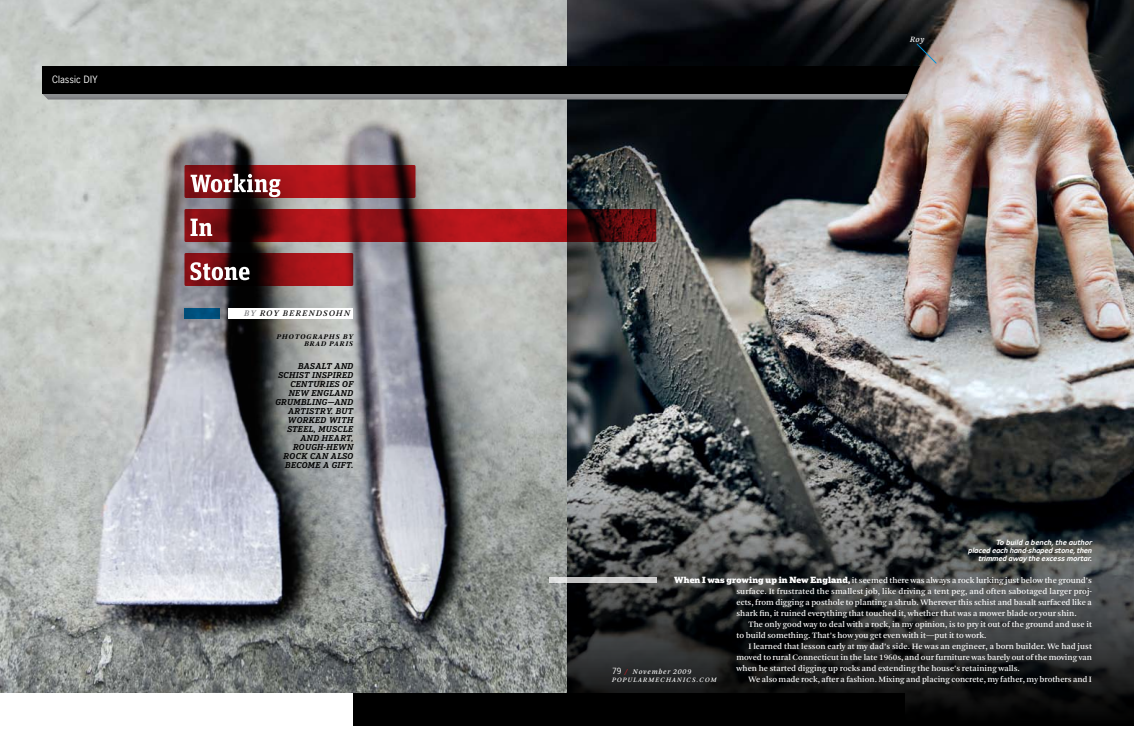
<style>
.page{position:relative;width:1134px;height:756px;background:#fff}
.page>*{position:absolute;margin:0;border:0;box-sizing:border-box;transform-origin:0 0}
.t1{font:9.5px "News Gothic";letter-spacing:.01em;color:#fff}
.t2{font:italic 9px "Arnhem";letter-spacing:.125em;color:#000}
.t3{font:8.6px/11px "Arnhem";color:#fff;text-align:justify}
.t4{font:italic 8.5px "Arnhem";color:#fff}
.t5{font:italic 500 8px/9px "Popular";letter-spacing:.05em;color:#000;text-align:right}
.t6{font:italic 7.5px/8px "Zeppelin 33";letter-spacing:.005em;color:#fff;text-align:right}
.t7{font:italic 700 7.5px/7px "Arnhem";letter-spacing:.125em;color:#000;text-align:right}
.t8{font:italic 7.5px "Arnhem";letter-spacing:.1em;color:#fff}
.t9{font:italic 7px "Arnhem";letter-spacing:.15em;color:#fff}
.s1{color:#77787b}
.s2{font-family:"Popular";font-weight:900;font-size:8.5px}
.s3{font-family:"News Gothic";font-style:normal;font-size:8px}
.s4{font-family:"News Gothic";font-style:normal;font-size:6.5px;color:#ed1c24}
</style>
<div class="page">
<img style="left:567px;top:0;width:567px;height:396px">
<svg style="left:567px;top:396px;width:567px;height:330px;background:#383a3b"></svg>
<img style="left:0;top:0;width:567px;height:693px">
<svg style="left:184px;top:165px;width:232px;height:33px;background:#8c1116"></svg>
<svg style="left:184px;top:253px;width:169px;height:33px;background:#7a0e13"></svg>
<div style="left:229px;top:308px;width:124px;height:11px;background:#fff"></div>
<div style="left:184px;top:308px;width:36px;height:11px;background:#00507c"></div>
<svg style="left:42px;top:94px;width:856px;height:6px;background:#838587"></svg>
<div style="left:42px;top:66px;width:1050px;height:28px;background:#000"></div>
<svg style="left:184px;top:209px;width:472px;height:33px;background:#800f13"></svg>
<svg style="left:549px;top:578px;width:107px;height:5px"></svg>
<div style="left:353px;top:693px;width:552px;height:33px;background:#000"></div>
<img style="left:898px;top:54px;width:218px;height:56px">
<svg style="left:191px;top:174px;width:89px;height:23px"></svg>
<svg style="left:190px;top:219px;width:22px;height:17px"></svg>
<svg style="left:190px;top:262px;width:60px;height:18px"></svg>
<svg style="left:916px;top:43px;width:21px;height:21px"></svg>
<p class="t1" style="left:52px;top:74px;width:47px">Classic DIY</p>
<p class="t2" style="left:244px;top:309px;width:107px"><span class="s1">BY</span> ROY BERENDSOHN</p>
<p class="t7" style="left:277px;top:334px;width:78px">PHOTOGRAPHS BY<br>BRAD PARIS</p>
<p class="t5" style="left:275px;top:361px;width:79px">BASALT AND<br>SCHIST INSPIRED<br>CENTURIES OF<br>NEW ENGLAND<br>GRUMBLING—AND<br>ARTISTRY. BUT<br>WORKED WITH<br>STEEL, MUSCLE<br>AND HEART,<br>ROUGH-HEWN<br>ROCK CAN ALSO<br>BECOME A GIFT.</p>
<p class="t4" style="left:910px;top:34px;width:16px">ROY</p>
<p class="t6" style="left:968px;top:539px;width:125px">To build a bench, the author<br>placed each hand-shaped stone, then trimmed away the excess mortar.</p>
<p class="t3" style="left:736px;top:575px;width:357px;text-indent:-62px"><span class="s2">When I was growing up in New England,</span> it seemed there was always a rock lurking just below the ground’s surface. It frustrated the smallest job, like driving a tent peg, and often sabotaged larger proj&shy;ects, from digging a posthole to planting a shrub. Wherever this schist and basalt surfaced like a shark fin, it ruined everything that touched it, whether that was a mower blade or your shin.</p>
<p class="t3" style="left:736px;top:619px;width:357px;text-indent:12px">The only good way to deal with a rock, in my opinion, is to pry it out of the ground and use it to build something. That’s how you get even with it—put it to work.</p>
<p class="t3" style="left:736px;top:641px;width:357px;text-indent:12px">I learned that lesson early at my dad’s side. He was an engineer, a born builder. We had just moved to rural Connecticut in the late 1960s, and our furniture was barely out of the moving van when he started digging up rocks and extending the house’s retaining walls.</p>
<p class="t3" style="left:748px;top:674px;width:345px">We also made rock, after a fashion. Mixing and placing concrete, my father, my brothers and I</p>
<p class="t8" style="left:612px;top:667px;width:81px"><span class="s3">79</span> <span class="s4">/</span> NOVEMBER 2009</p>
<p class="t9" style="left:612px;top:676px;width:106px">POPULARMECHANICS.COM</p>
</div>
